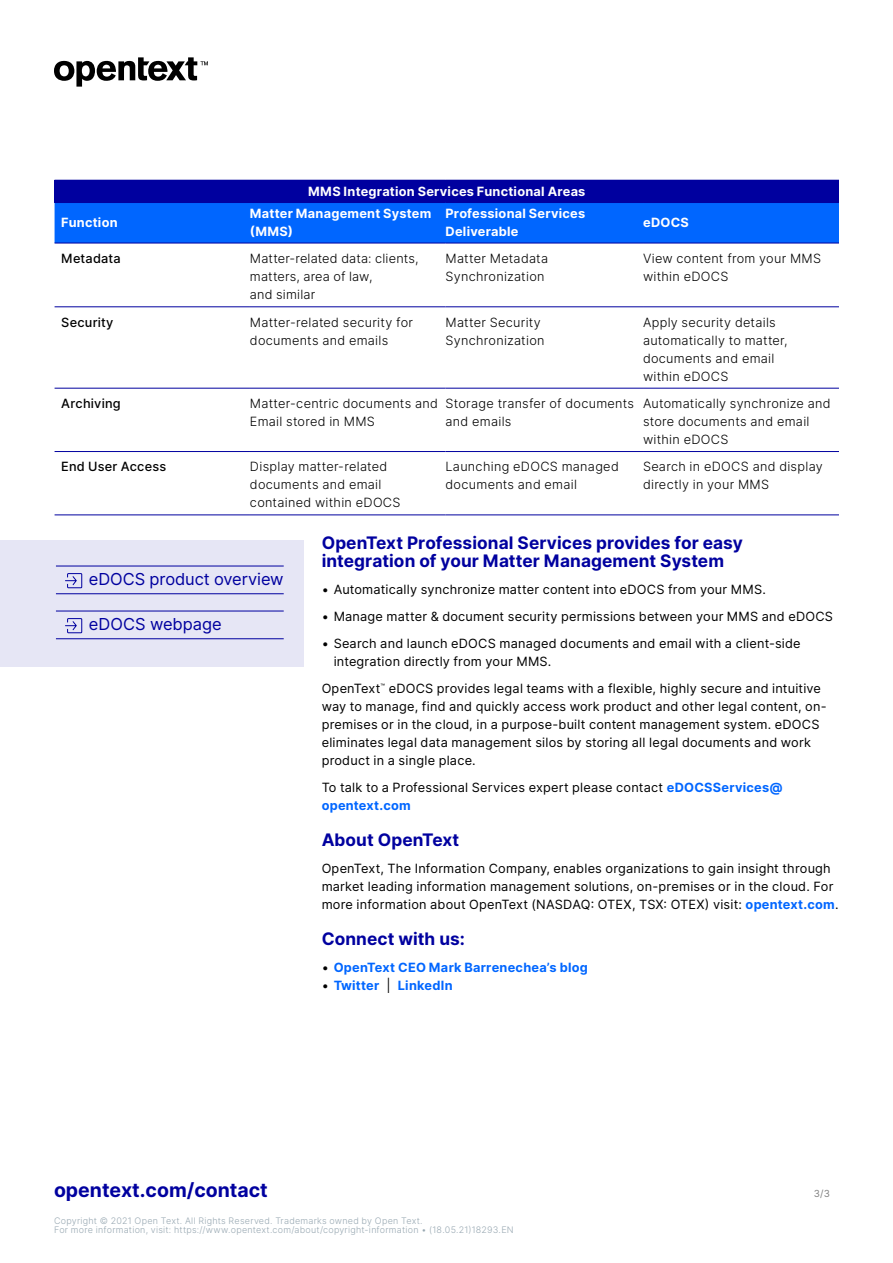
<style>
.page{position:relative;width:893px;height:1263px;background:#fff}
.page>*{position:absolute;margin:0;border:0;box-sizing:border-box;transform-origin:0 0}
.t1{font:700 19.5px "Inter";color:#00009f}
.t2{font:700 17.25px/18px "Inter";letter-spacing:.005em;color:#00009f}
.Links_-_last_page{font:16.5px "Inter";letter-spacing:-.005em;color:#00009f}
.Body{font:12.75px/18px "Inter";letter-spacing:.015em;color:#000}
.Table_Body{font:300 12.75px/18px "Inter";letter-spacing:.02em;color:#000}
.Table_H1{font:700 12.75px/18px "Inter";letter-spacing:.02em;color:#fff}
.t3{font:700 12.75px "Inter";letter-spacing:.02em;color:#06f}
.Table_H2{font:500 12.75px "Inter";letter-spacing:.015em;color:#000}
.t4{font:9.75px "Inter";color:#808080}
.t5{font:300 9px/9px "Inter";letter-spacing:.025em;color:#98a8b2}
.s1{font-weight:700;color:#06f}
.s2{font-weight:400;color:#000}
</style>
<div class="page">
<svg style="left:54px;top:57px;width:154px;height:30px"></svg>
<div style="left:55px;top:180px;width:784px;height:22px;background:#00009f"></div>
<div style="left:55px;top:202px;width:784px;height:41px;background:#06f"></div>
<hr style="left:55px;top:202px;width:195px;height:1px;background:#00009f">
<hr style="left:55px;top:243px;width:195px;height:1px;background:#00009f">
<hr style="left:250px;top:202px;width:195px;height:1px;background:#00009f">
<hr style="left:446px;top:202px;width:197px;height:1px;background:#00009f">
<hr style="left:643px;top:202px;width:196px;height:1px;background:#00009f">
<hr style="left:250px;top:243px;width:195px;height:1px;background:#00009f">
<hr style="left:446px;top:243px;width:197px;height:1px;background:#00009f">
<hr style="left:643px;top:243px;width:196px;height:1px;background:#00009f">
<hr style="left:55px;top:307px;width:195px;height:1px;background:#00009f">
<hr style="left:55px;top:388px;width:195px;height:1px;background:#00009f">
<hr style="left:55px;top:451px;width:195px;height:1px;background:#00009f">
<hr style="left:55px;top:515px;width:195px;height:1px;background:#00009f">
<hr style="left:250px;top:307px;width:195px;height:1px;background:#00009f">
<hr style="left:446px;top:307px;width:197px;height:1px;background:#00009f">
<hr style="left:643px;top:307px;width:196px;height:1px;background:#00009f">
<hr style="left:250px;top:388px;width:195px;height:1px;background:#00009f">
<hr style="left:446px;top:388px;width:197px;height:1px;background:#00009f">
<hr style="left:643px;top:388px;width:196px;height:1px;background:#00009f">
<hr style="left:250px;top:451px;width:195px;height:1px;background:#00009f">
<hr style="left:446px;top:451px;width:197px;height:1px;background:#00009f">
<hr style="left:643px;top:451px;width:196px;height:1px;background:#00009f">
<hr style="left:250px;top:515px;width:195px;height:1px;background:#00009f">
<hr style="left:446px;top:515px;width:197px;height:1px;background:#00009f">
<hr style="left:643px;top:515px;width:196px;height:1px;background:#00009f">
<div style="left:0;top:540px;width:304px;height:126px;background:#e6e6f5"></div>
<hr style="left:56px;top:566px;width:228px;height:1px;background:#00009f">
<hr style="left:56px;top:593px;width:228px;height:1px;background:#00009f">
<hr style="left:56px;top:611px;width:228px;height:1px;background:#00009f">
<hr style="left:56px;top:638px;width:228px;height:1px;background:#00009f">
<svg style="left:65px;top:573px;width:18px;height:16px"></svg>
<svg style="left:65px;top:618px;width:18px;height:16px"></svg>
<p class="Table_H1" style="left:308px;top:182px;width:279px">MMS Integration Services Functional Areas</p>
<p class="Table_H1" style="left:61px;top:214px;width:58px">Function</p>
<p class="Table_H1" style="left:250px;top:205px;width:183px">Matter Management System (MMS)</p>
<p class="Table_H1" style="left:446px;top:205px;width:141px">Professional Services<br>Deliverable</p>
<p class="Table_H1" style="left:643px;top:214px;width:47px">eDOCS</p>
<p class="Table_H2" style="left:61px;top:249px;width:61px">Metadata</p>
<p class="Table_Body" style="left:250px;top:249px;width:170px">Matter-related data: clients, matters, area of law,<br>and similar</p>
<p class="Table_Body" style="left:446px;top:249px;width:104px">Matter Metadata<br>Synchronization</p>
<p class="Table_Body" style="left:643px;top:249px;width:180px">View content from your MMS within eDOCS</p>
<p class="Table_H2" style="left:61px;top:313px;width:54px">Security</p>
<p class="Table_Body" style="left:250px;top:313px;width:165px">Matter-related security for documents and emails</p>
<p class="Table_Body" style="left:446px;top:313px;width:101px">Matter Security<br>Synchronization</p>
<p class="Table_Body" style="left:643px;top:313px;width:146px">Apply security details automatically to matter, documents and email within eDOCS</p>
<p class="Table_H2" style="left:61px;top:394px;width:61px">Archiving</p>
<p class="Table_Body" style="left:250px;top:394px;width:189px">Matter-centric documents and<br>Email stored in MMS</p>
<p class="Table_Body" style="left:446px;top:394px;width:190px">Storage transfer of documents and emails</p>
<p class="Table_Body" style="left:643px;top:394px;width:189px">Automatically synchronize and store documents and email within eDOCS</p>
<p class="Table_H2" style="left:61px;top:457px;width:106px">End User Access</p>
<p class="Table_Body" style="left:250px;top:458px;width:152px">Display matter-related documents and email contained within eDOCS</p>
<p class="Table_Body" style="left:446px;top:458px;width:175px">Launching eDOCS managed documents and email</p>
<p class="Table_Body" style="left:643px;top:458px;width:181px">Search in eDOCS and display directly in your MMS</p>
<h3 class="t2" style="left:322px;top:533px;width:423px">OpenText Professional Services provides for easy integration of your Matter Management System</h3>
<p class="Body" style="left:322px;top:580px;width:446px">• Automatically synchronize matter content into eDOCS from your MMS.</p>
<p class="Body" style="left:322px;top:607px;width:513px">• Manage matter &amp; document security permissions between your MMS and eDOCS</p>
<p class="Body" style="left:334px;top:634px;width:468px;text-indent:-12px">• Search and launch eDOCS managed documents and email with a client-side integration directly from your MMS.</p>
<p class="Body" style="left:322px;top:679px;width:506px">OpenText<sup>™</sup> eDOCS provides legal teams with a flexible, highly secure and intuitive way to manage, find and quickly access work product and other legal content, on&shy;premises or in the cloud, in a purpose-built content management system. eDOCS eliminates legal data management silos by storing all legal documents and work product in a single place.</p>
<p class="Body" style="left:322px;top:778px;width:462px">To talk to a Professional Services expert please contact <span class="s1">eDOCSServices@ opentext.com</span></p>
<h3 class="t2" style="left:322px;top:830px;width:139px">About OpenText</h3>
<p class="Body" style="left:322px;top:859px;width:518px">OpenText, The Information Company, enables organizations to gain insight through market leading information management solutions, on-premises or in the cloud. For more information about OpenText (NASDAQ: OTEX, TSX: OTEX) visit: <span class="s1">opentext.com</span>.</p>
<h3 class="t2" style="left:322px;top:929px;width:145px">Connect with us:</h3>
<p class="t3" style="left:322px;top:958px;width:268px"><span class="s2">•</span> OpenText CEO Mark Barrenechea’s blog</p>
<p class="t3" style="left:322px;top:976px;width:133px"><span class="s2">•</span> Twitter <span class="s2">|</span> LinkedIn</p>
<p class="Links_-_last_page" style="left:89px;top:567px;width:196px">eDOCS product overview</p>
<p class="Links_-_last_page" style="left:89px;top:612px;width:134px">eDOCS webpage</p>
<h1 class="t1" style="left:54px;top:1176px;width:215px">opentext.com/contact</h1>
<p class="t5" style="left:54px;top:1216px;width:461px">Copyright © 2021 Open Text. All Rights Reserved. Trademarks owned by Open Text.<br>For more information, visit: https://www.opentext.com/about/copyright-information • (18.05.21)18293.EN</p>
<p class="t4" style="left:814px;top:1186px;width:18px">3/3</p>
</div>
